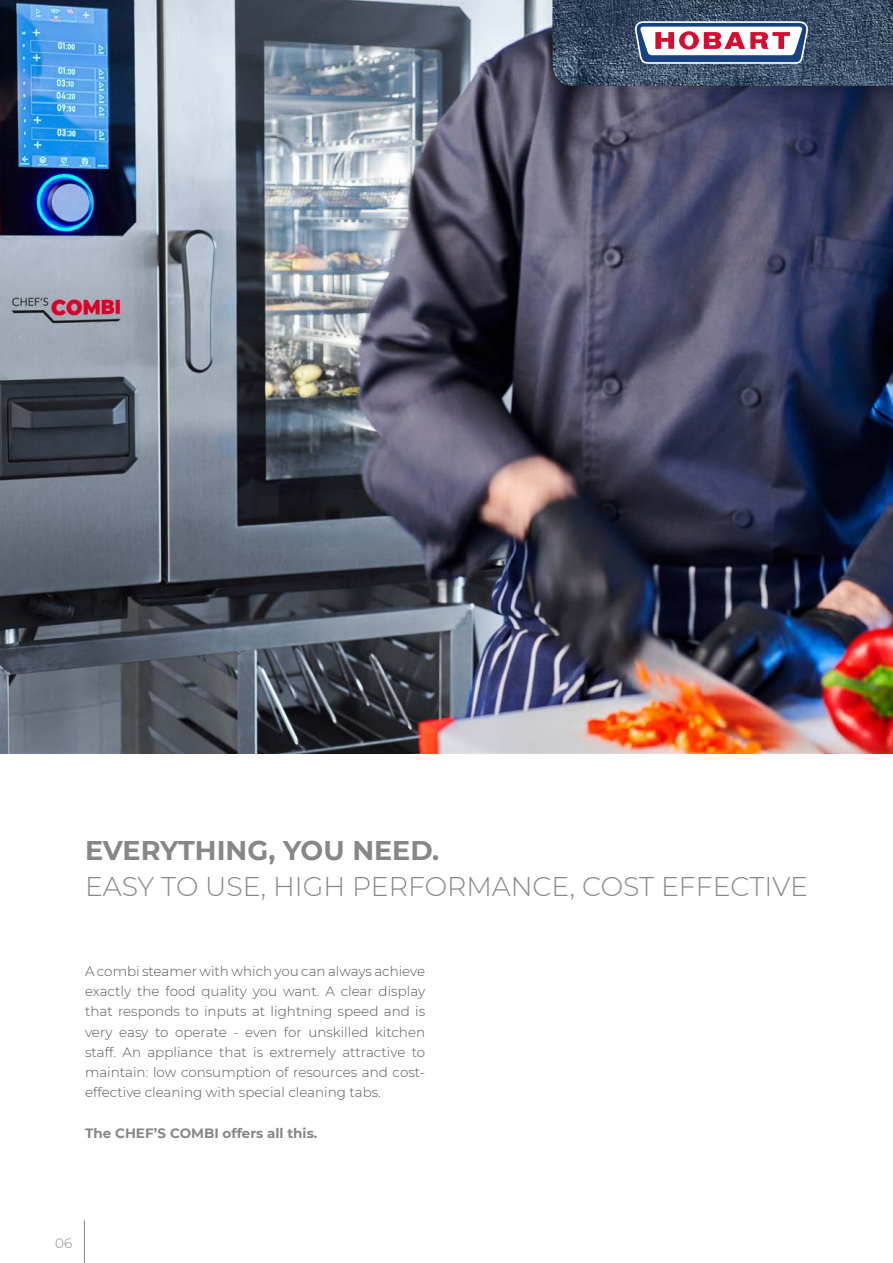
<style>
.page{position:relative;width:893px;height:1263px;background:#fff}
.page>*{position:absolute;margin:0;border:0;box-sizing:border-box;transform-origin:0 0}
.t1{font:300 27px "Montserrat";color:#878786}
.t2{font:700 27px "Montserrat";color:#878786}
.t3{font:300 13.5px/20.2px "Montserrat";color:#565656;text-align:justify}
.t4{font:700 13.5px "Montserrat";color:#878786}
.t5{font:300 13.5px "Montserrat";color:#878786}
</style>
<div class="page">
<hr style="left:84px;top:1220px;width:1px;height:43px;background:#878786">
<img style="left:0;top:0;width:893px;height:753px">
<img style="left:470px;top:0;width:423px;height:123px">
<svg style="left:635px;top:21px;width:173px;height:43px"></svg>
<h1 class="t2" style="left:85px;top:831px;width:356px">EVERYTHING, YOU NEED.</h1>
<h1 class="t1" style="left:85px;top:868px;width:724px">EASY TO USE, HIGH PERFORMANCE, COST EFFECTIVE</h1>
<p class="t3" style="left:85px;top:960px;width:342px">A combi steamer with which you can always achieve exactly the food quality you want. A clear display that responds to inputs at lightning speed and is very easy to operate - even for unskilled kitchen staff. An appliance that is extremely attractive to maintain: low consumption of resources and cost&shy;effective cleaning with special cleaning tabs.</p>
<p class="t4" style="left:85px;top:1123px;width:234px">The CHEF’S COMBI offers all this.</p>
<p class="t5" style="left:55px;top:1234px;width:19px">06</p>
</div>
